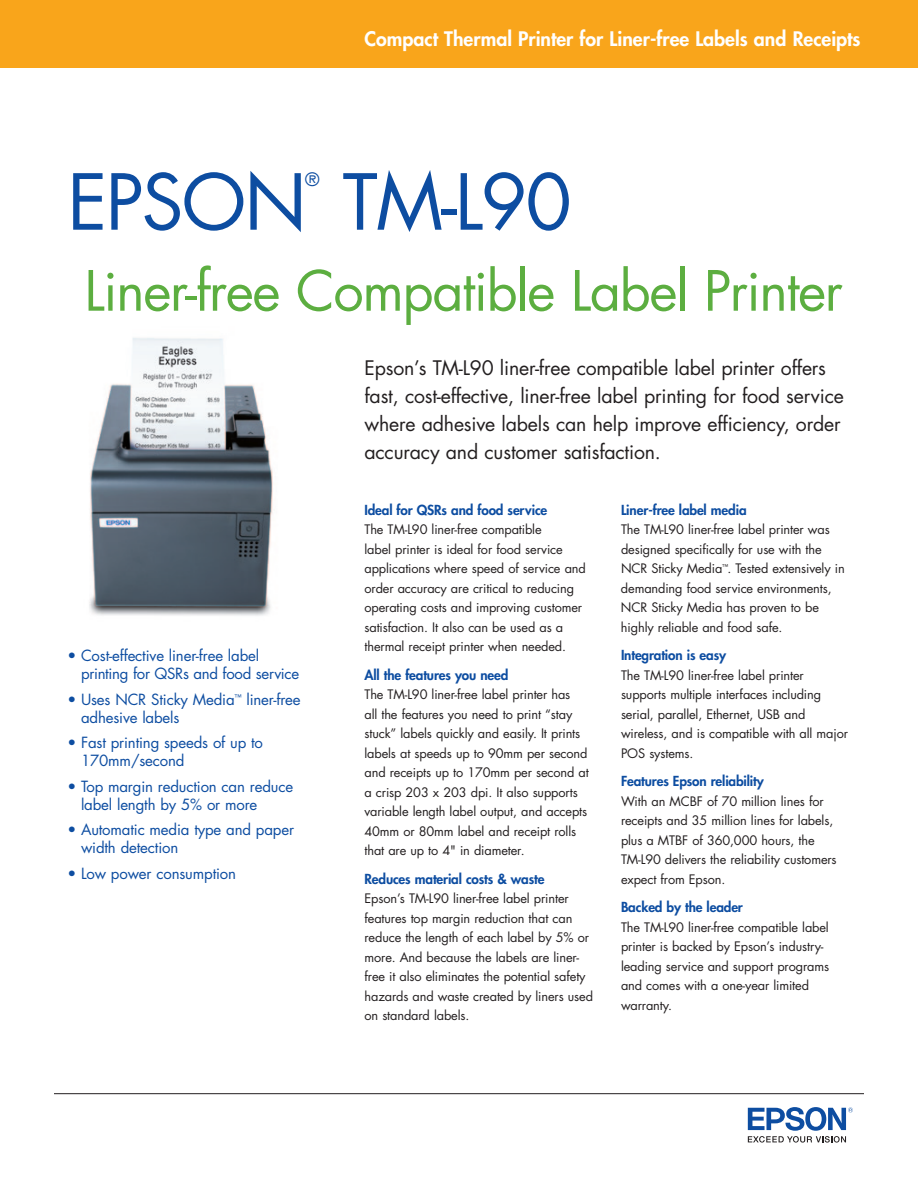
<style>
.page{position:relative;width:918px;height:1188px;background:#fff}
.page>*{position:absolute;margin:0;border:0;box-sizing:border-box;transform-origin:0 0}
.t1{font:75px "Futura";letter-spacing:-.025em;color:#0d4da1}
.t2{font:54px "Futura";letter-spacing:-.025em;color:#5cae40}
.t3{font:19.5px/27.8px "Futura";letter-spacing:-.01em;color:#231f20}
.t4{font:800 19.5px "Futura";color:#fff}
.t5{font:18px "Futura";color:#0d4da1}
.t6{font:15px/18px "Futura";letter-spacing:-.01em;color:#0d4da1}
.t7{font:800 13.5px "Futura";letter-spacing:-.01em;color:#0d4da1}
.t8{font:12.75px/19.5px "Futura";letter-spacing:-.01em;color:#231f20}
</style>
<div class="page">
<img style="left:89px;top:338px;width:184px;height:278px">
<hr style="left:54px;top:1093px;width:810px;height:1px;background:#231f20">
<svg style="left:748px;top:1107px;width:105px;height:36px"></svg>
<div style="left:0;top:0;width:918px;height:68px;background:#f9a51b"></div>
<h3 class="t4" style="left:364px;top:25px;width:498px">Compact Thermal Printer for Liner-free Labels and Receipts</h3>
<h1 class="t1" style="left:68px;top:151px;width:87px">Epson</h1>
<h3 class="t5" style="left:305px;top:167px;width:16px">®</h3>
<h1 class="t1" style="left:343px;top:151px;width:231px">TM-L90</h1>
<h2 class="t2" style="left:84px;top:254px;width:760px">Liner-free Compatible Label Printer</h2>
<p class="t6" style="left:81px;top:647px;width:220px;text-indent:-14px">• Cost-effective liner-free label printing for QSRs and food service</p>
<p class="t6" style="left:81px;top:690px;width:221px;text-indent:-14px">• Uses NCR Sticky Media<sup>™</sup> liner-free adhesive labels</p>
<p class="t6" style="left:81px;top:734px;width:184px;text-indent:-13px">• Fast printing speeds of up to<br>170mm/second</p>
<p class="t6" style="left:81px;top:777px;width:214px;text-indent:-13px">• Top margin reduction can reduce label length by 5% or more</p>
<p class="t6" style="left:81px;top:821px;width:215px;text-indent:-13px">• Automatic media type and paper width detection</p>
<p class="t6" style="left:68px;top:864px;width:170px">• Low power consumption</p>
<h3 class="t3" style="left:364px;top:354px;width:481px">Epson’s TM-L90 liner-free compatible label printer offers fast, cost-effective, liner-free label printing for food service where adhesive labels can help improve efficiency, order accuracy and customer satisfaction.</h3>
<p class="t7" style="left:364px;top:501px;width:184px">Ideal for QSRs and food service</p>
<p class="t8" style="left:364px;top:520px;width:223px">The TM-L90 liner-free compatible<br>label printer is ideal for food service applications where speed of service and order accuracy are critical to reducing operating costs and improving customer satisfaction. It also can be used as a thermal receipt printer when needed.</p>
<p class="t7" style="left:364px;top:666px;width:146px">All the features you need</p>
<p class="t8" style="left:364px;top:685px;width:226px">The TM-L90 liner-free label printer has<br>all the features you need to print “stay stuck” labels quickly and easily. It prints labels at speeds up to 90mm per second and receipts up to 170mm per second at a crisp 203 x 203 dpi. It also supports variable length label output, and accepts 40mm or 80mm label and receipt rolls that are up to 4" in diameter.</p>
<p class="t7" style="left:364px;top:870px;width:182px">Reduces material costs &amp; waste</p>
<p class="t8" style="left:364px;top:889px;width:230px">Epson’s TM-L90 liner-free label printer features top margin reduction that can reduce the length of each label by 5% or more. And because the labels are liner&shy;free it also eliminates the potential safety hazards and waste created by liners used on standard labels.</p>
<p class="t7" style="left:621px;top:501px;width:127px">Liner-free label media</p>
<p class="t8" style="left:621px;top:520px;width:225px">The TM-L90 liner-free label printer was designed specifically for use with the NCR Sticky Media<sup>™</sup>. Tested extensively in demanding food service environments, NCR Sticky Media has proven to be highly reliable and food safe.</p>
<p class="t7" style="left:621px;top:646px;width:107px">Integration is easy</p>
<p class="t8" style="left:621px;top:665px;width:229px">The TM-L90 liner-free label printer supports multiple interfaces including serial, parallel, Ethernet, USB and wireless, and is compatible with all major POS systems.</p>
<p class="t7" style="left:621px;top:772px;width:144px">Features Epson reliability</p>
<p class="t8" style="left:621px;top:791px;width:217px">With an MCBF of 70 million lines for receipts and 35 million lines for labels, plus a MTBF of 360,000 hours, the TM-L90 delivers the reliability customers expect from Epson.</p>
<p class="t7" style="left:621px;top:898px;width:123px">Backed by the leader</p>
<p class="t8" style="left:621px;top:917px;width:210px">The TM-L90 liner-free compatible label printer is backed by Epson’s industry&shy;leading service and support programs and comes with a one-year limited warranty.</p>
</div>
